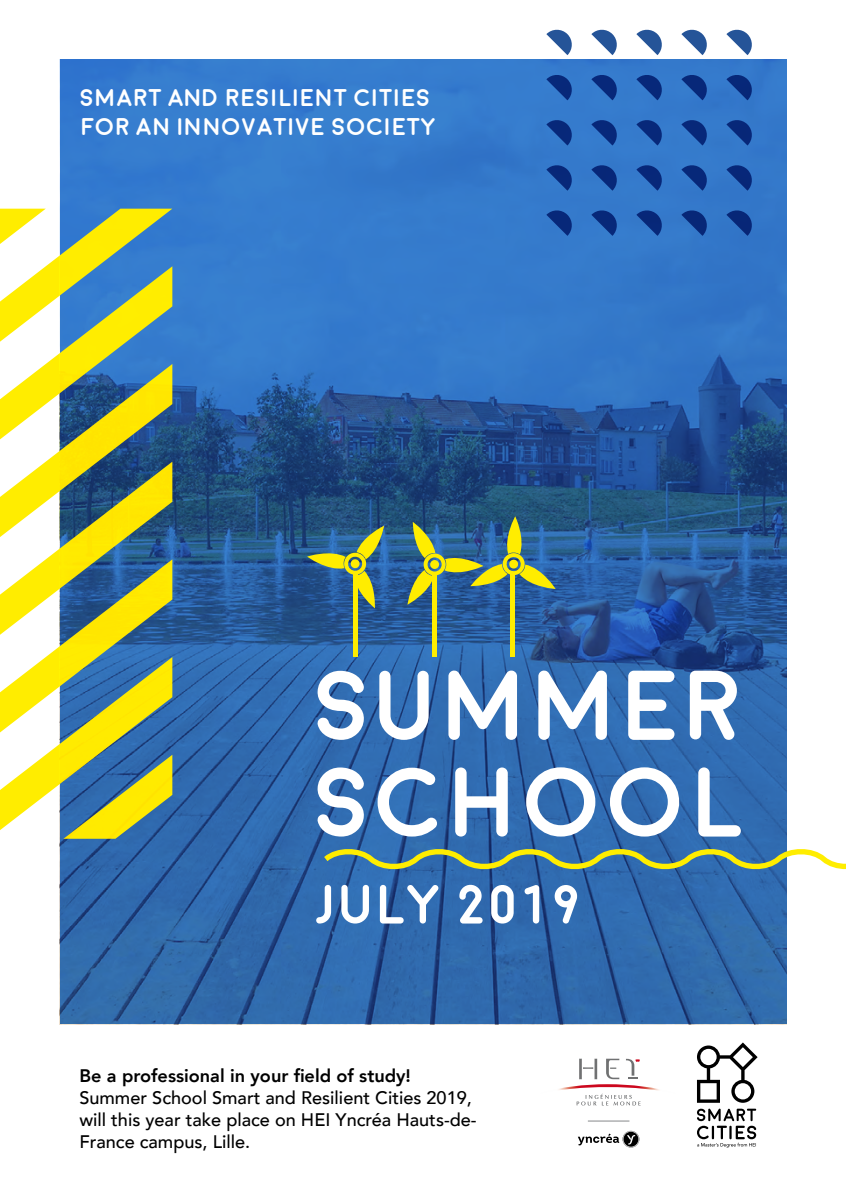
<style>
.page{position:relative;width:846px;height:1191px;background:#fff}
.page>*{position:absolute;margin:0;border:0;box-sizing:border-box;transform-origin:0 0}
.t1{font:700 98.7px/96.6px "Moon";letter-spacing:.01em;color:#fff}
.t2{font:700 55.12px "Moon";color:#fff}
.t3{font:700 24.15px "Moon";color:#fff}
.t4{font:500 18.2px/21.7px "Avenir";color:#000}
.t5{font:800 18.2px "Avenir";color:#000}
</style>
<div class="page">
<img style="left:60px;top:60px;width:726px;height:964px">
<svg style="left:0;top:209px;width:172px;height:629px"></svg>
<hr style="left:432px;top:573px;width:4px;height:83px;background:#ffed00">
<hr style="left:511px;top:573px;width:4px;height:83px;background:#ffed00">
<hr style="left:353px;top:573px;width:4px;height:83px;background:#ffed00">
<svg style="left:407px;top:516px;width:148px;height:88px"></svg>
<svg style="left:307px;top:525px;width:77px;height:83px"></svg>
<svg style="left:318px;top:841px;width:528px;height:35px"></svg>
<svg style="left:546px;top:29px;width:207px;height:207px;fill:#3479cb"></svg>
<svg style="left:558px;top:1058px;width:101px;height:47px"></svg>
<hr style="left:588px;top:1120px;width:41px;height:1px;background:#87888a">
<svg style="left:578px;top:1130px;width:61px;height:17px"></svg>
<svg style="left:697px;top:1042px;width:60px;height:60px"></svg>
<svg style="left:697px;top:1108px;width:59px;height:39px"></svg>
<p class="t3" style="left:80px;top:86px;width:352px">SMART AND RESILIENT CITIES</p>
<p class="t3" style="left:80px;top:115px;width:357px">FOR AN INNOVATIVE SOCIETY</p>
<p class="t1" style="left:315px;top:660px;width:431px">SUMMER<br>SCHOOL</p>
<p class="t2" style="left:315px;top:877px;width:268px">JULY 2019</p>
<p class="t5" style="left:79px;top:1061px;width:333px">Be a professional in your field of study!</p>
<p class="t4" style="left:79px;top:1085px;width:399px">Summer School Smart and Resilient Cities 2019, will this year take place on HEI Yncréa Hauts-de-<br>France campus, Lille.</p>
</div>
